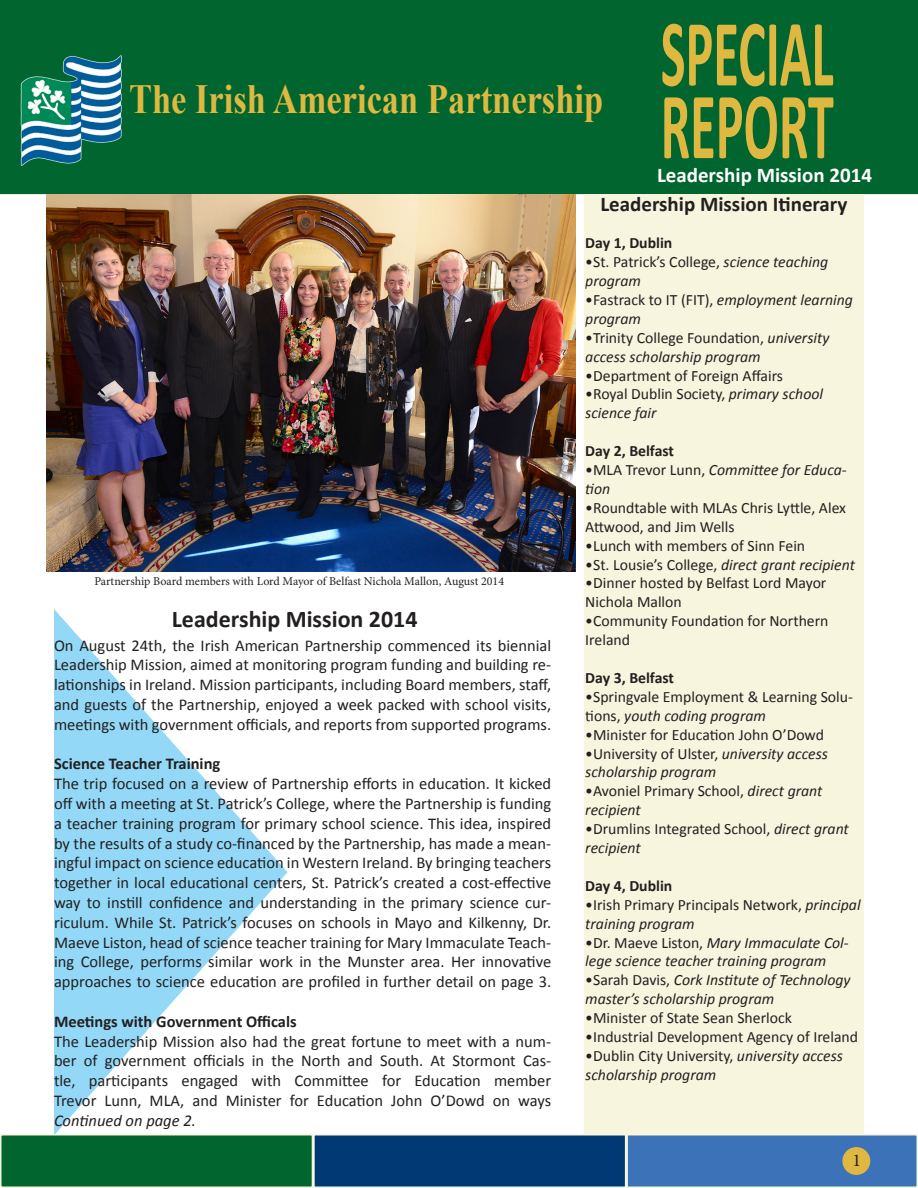
<style>
.page{position:relative;width:918px;height:1188px;background:#fff}
.page>*{position:absolute;margin:0;border:0;box-sizing:border-box;transform-origin:0 0}
.t1{font:700 96px "Calibri";color:#deb840;scale:.55 1}
.t2{font:700 41.4px "Times New Roman";color:#deb840;scale:.83 1}
.t3{font:700 24px "Calibri";color:#231f20}
.t4{font:700 21px "Calibri";color:#231f20}
.t5{font:700 21px "Calibri";color:#fff}
.t6{font:18px "Minion Pro";color:#231f20}
.t7{font:16.5px/19.8px "Calibri";color:#231f20;text-align:justify}
.t8{font:700 16.5px "Calibri";color:#231f20}
.t9{font:italic 16.5px "Calibri";color:#231f20}
.t10{font:15.75px/18.9px "Calibri";color:#231f20}
.t11{font:italic 15.75px/18.9px "Calibri";color:#231f20}
.t12{font:700 15.75px "Calibri";color:#231f20}
.t13{font:12px "Minion Pro";color:#231f20}
.s1{font-style:normal}
.s2{font-style:italic}
</style>
<div class="page">
<svg style="left:54px;top:609px;width:234px;height:525px;fill:#93d9f7"></svg>
<div style="left:1px;top:1px;width:916px;height:192px;background:#01652f"></div>
<div style="left:0;top:0;width:918px;height:194px;border:2px solid #01652f"></div>
<div style="left:585px;top:195px;width:278px;height:938px;background:#f7f5de"></div>
<div style="left:584px;top:194px;width:280px;height:940px;border:2px solid #f7f5de"></div>
<img style="left:20px;top:55px;width:102px;height:111px">
<img style="left:46px;top:194px;width:529px;height:377px">
<div style="left:1px;top:1135px;width:311px;height:52px;background:#01652f"></div>
<div style="left:0;top:1134px;width:313px;height:54px;border:2px solid #f7f5de"></div>
<div style="left:314px;top:1135px;width:312px;height:52px;background:#013974"></div>
<div style="left:313px;top:1134px;width:313px;height:54px;border:2px solid #f7f5de"></div>
<div style="left:627px;top:1135px;width:290px;height:52px;background:#3c72b8"></div>
<div style="left:626px;top:1134px;width:292px;height:54px;border:2px solid #f7f5de"></div>
<div style="left:843px;top:1148px;width:27px;height:26px;background:#deb840;border-radius:50%"></div>
<div style="left:842px;top:1147px;width:28px;height:28px;border:2px solid #deb840;border-radius:50%"></div>
<p class="t1" style="left:661px;top:-8px;width:316px">SPECIAL</p>
<p class="t2" style="left:129px;top:71px;width:573px">The Irish American Partnership</p>
<p class="t1" style="left:661px;top:65px;width:316px">REPORT</p>
<p class="t4" style="left:600px;top:191px;width:249px">Leadership Mission Itinerary</p>
<p class="t12" style="left:585px;top:233px;width:89px">Day 1, Dublin</p>
<p class="t11" style="left:585px;top:252px;width:244px"><span class="s1">•St. Patrick’s College,</span> science teaching program</p>
<p class="t11" style="left:585px;top:290px;width:269px"><span class="s1">•Fastrack to IT (FIT),</span> employment learning program</p>
<p class="t11" style="left:585px;top:327px;width:246px"><span class="s1">•Trinity College Foundation,</span> university access scholarship program</p>
<p class="t10" style="left:585px;top:366px;width:199px">•Department of Foreign Affairs</p>
<p class="t11" style="left:585px;top:384px;width:239px"><span class="s1">•Royal Dublin Society,</span> primary school science fair</p>
<p class="t12" style="left:585px;top:441px;width:90px">Day 2, Belfast</p>
<p class="t11" style="left:585px;top:460px;width:263px"><span class="s1">•MLA Trevor Lunn,</span> Committee for Educa&shy;tion</p>
<p class="t10" style="left:585px;top:498px;width:262px">•Roundtable with MLAs Chris Lyttle, Alex<br>Attwood, and Jim Wells</p>
<p class="t10" style="left:585px;top:536px;width:221px">•Lunch with members of Sinn Fein</p>
<p class="t10" style="left:585px;top:555px;width:271px">•St. Lousie’s College, <span class="s2">direct grant recipient</span></p>
<p class="t10" style="left:585px;top:574px;width:243px">•Dinner hosted by Belfast Lord Mayor<br>Nichola Mallon</p>
<p class="t10" style="left:585px;top:612px;width:245px">•Community Foundation for Northern<br>Ireland</p>
<p class="t12" style="left:585px;top:668px;width:90px">Day 3, Belfast</p>
<p class="t10" style="left:585px;top:687px;width:269px">•Springvale Employment &amp; Learning Solu&shy;tions, <span class="s2">youth coding program</span></p>
<p class="t10" style="left:585px;top:725px;width:240px">•Minister for Education John O’Dowd</p>
<p class="t11" style="left:585px;top:743px;width:244px"><span class="s1">•University of Ulster,</span> university access scholarship program</p>
<p class="t10" style="left:585px;top:782px;width:239px">•Avoniel Primary School, <span class="s2">direct grant recipient</span></p>
<p class="t10" style="left:585px;top:820px;width:265px">•Drumlins Integrated School, <span class="s2">direct grant recipient</span></p>
<p class="t12" style="left:585px;top:876px;width:89px">Day 4, Dublin</p>
<p class="t10" style="left:585px;top:895px;width:277px">•Irish Primary Principals Network, <span class="s2">principal training program</span></p>
<p class="t11" style="left:585px;top:932px;width:265px"><span class="s1">•Dr. Maeve Liston,</span> Mary Immaculate Col&shy;lege science teacher training program</p>
<p class="t11" style="left:585px;top:970px;width:267px"><span class="s1">•Sarah Davis,</span> Cork Institute of Technology master’s scholarship program</p>
<p class="t10" style="left:585px;top:1009px;width:208px">•Minister of State Sean Sherlock</p>
<p class="t10" style="left:585px;top:1027px;width:274px">•Industrial Development Agency of Ireland</p>
<p class="t11" style="left:585px;top:1046px;width:259px"><span class="s1">•Dublin City University,</span> university access scholarship program</p>
<p class="t5" style="left:657px;top:162px;width:217px">Leadership Mission 2014</p>
<p class="t13" style="left:94px;top:573px;width:411px">Partnership Board members with Lord Mayor of Belfast Nichola Mallon, August 2014</p>
<p class="t3" style="left:172px;top:604px;width:247px">Leadership Mission 2014</p>
<p class="t7" style="left:54px;top:635px;width:499px">On August 24th, the Irish American Partnership commenced its biennial Leadership Mission, aimed at monitoring program funding and building re&shy;lationships in Ireland. Mission participants, including Board members, staff, and guests of the Partnership, enjoyed a week packed with school visits, meetings with government officials, and reports from supported programs.</p>
<p class="t8" style="left:54px;top:753px;width:168px">Science Teacher Training</p>
<p class="t7" style="left:54px;top:774px;width:499px">The trip focused on a review of Partnership efforts in education. It kicked off with a meeting at St. Patrick’s College, where the Partnership is funding a teacher training program for primary school science. This idea, inspired by the results of a study co-financed by the Partnership, has made a mean&shy;ingful impact on science education in Western Ireland. By bringing teachers together in local educational centers, St. Patrick’s created a cost-effective way to instill confidence and understanding in the primary science cur&shy;riculum. While St. Patrick’s focuses on schools in Mayo and Kilkenny, Dr.<br>Maeve Liston, head of science teacher training for Mary Immaculate Teach&shy;ing College, performs similar work in the Munster area. Her innovative approaches to science education are profiled in further detail on page 3.</p>
<p class="t8" style="left:54px;top:1011px;width:244px">Meetings with Government Officals</p>
<p class="t7" style="left:54px;top:1031px;width:499px">The Leadership Mission also had the great fortune to meet with a num&shy;ber of government officials in the North and South. At Stormont Cas&shy;tle, participants engaged with Committee for Education member</p>
<p class="t7" style="left:54px;top:1091px;width:499px">Trevor Lunn, MLA, and Minister for Education John O’Dowd on ways</p>
<p class="t9" style="left:54px;top:1109px;width:143px">Continued on page 2.</p>
<p class="t6" style="left:852px;top:1149px;width:10px">1</p>
</div>
